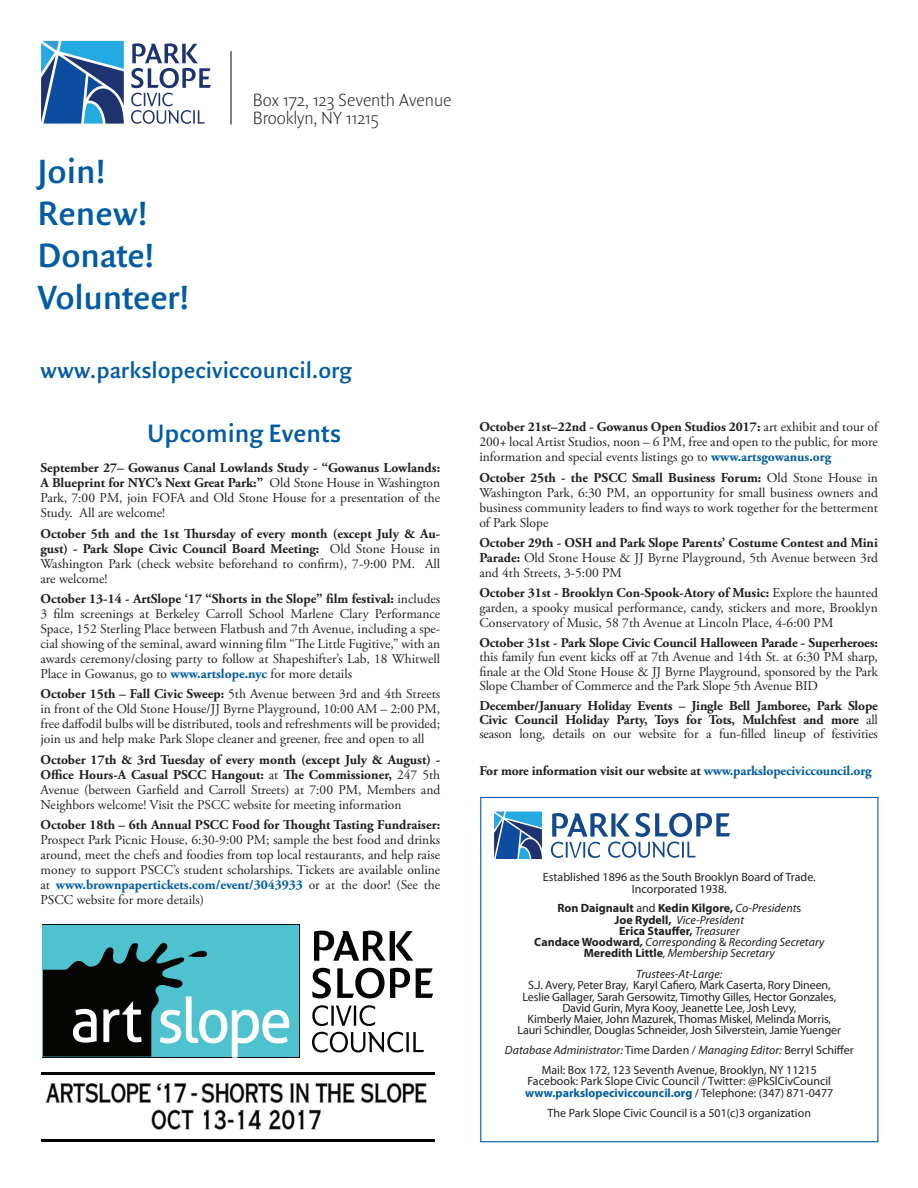
<style>
.page{position:relative;width:918px;height:1188px;background:#fff}
.page>*{position:absolute;margin:0;border:0;box-sizing:border-box;transform-origin:0 0}
.story_titles{font:600 36px/42px "Quadraat Sans OT";letter-spacing:-.01em;color:#015ca3}
.story_titles-2{font:600 27px "Quadraat Sans OT";color:#015ca3}
.story_titles-3{font:600 24px "Quadraat Sans OT";color:#015ca3}
.story_titles-4{font:200 18.9px "Quadraat Sans OT";color:#231f20}
.general_paragraph{font:200 18.9px "Quadraat Sans OT";letter-spacing:-.01em;color:#231f20}
.story_titles-5{font:13.5px/15px "Adobe Garamond Pro";color:#231f20;text-align:justify}
.story_titles-6{font:700 13.5px/15px "Adobe Garamond Pro";letter-spacing:-.01em;color:#231f20;text-align:justify}
.t1{font:12px/11.2px "Myriad Pro";letter-spacing:-.01em;color:#231f20;text-align:center}
.t2{font:italic 12px/11.2px "Myriad Pro";color:#231f20;text-align:center}
.s1{font-weight:700}
.s2{font-weight:400}
.s3{font-weight:700;color:#015ca3}
.s4{color:#015ca3}
.s5{font-weight:700;font-style:normal}
.s6{font-style:normal}
.s7{font-style:italic}
</style>
<div class="page">
<div style="left:480px;top:797px;width:398px;height:345px;border:1px solid #015ca3"></div>
<svg style="left:494px;top:812px;width:48px;height:47px;background:#3c78b1"></svg>
<svg style="left:551px;top:813px;width:179px;height:45px"></svg>
<svg style="left:131px;top:43px;width:80px;height:81px"></svg>
<svg style="left:41px;top:41px;width:83px;height:83px;background:#3d79b2"></svg>
<hr style="left:230px;top:51px;width:2px;height:73px;background:#231f20">
<img style="left:41px;top:924px;width:394px;height:218px">
<div style="left:43px;top:926px;width:255px;height:130px;background:#4ec2ce"></div>
<img style="left:43px;top:942px;width:165px;height:115px">
<img style="left:160px;top:996px;width:129px;height:62px">
<img style="left:312px;top:931px;width:121px;height:122px">
<img style="left:42px;top:1072px;width:392px;height:2px">
<img style="left:42px;top:1139px;width:392px;height:2px">
<p class="story_titles" style="left:38px;top:150px;width:153px">Join!<br>Renew!<br>Donate!<br>Volunteer!</p>
<p class="story_titles-4" style="left:253px;top:87px;width:200px">Box 172, 123 Seventh Avenue</p>
<p class="general_paragraph" style="left:253px;top:105px;width:127px">Brooklyn, NY 11215</p>
<p class="story_titles-3" style="left:40px;top:353px;width:313px">www.parkslopeciviccouncil.org</p>
<p class="story_titles-2" style="left:147px;top:415px;width:195px">Upcoming Events</p>
<p class="story_titles-5" style="left:40px;top:461px;width:401px"><span class="s1">September 27– Gowanus Canal Lowlands Study - “Gowanus Lowlands:<br>A Blueprint for NYC’s Next Great Park:”</span> Old Stone House in Washington Park, 7:00 PM, join FOFA and Old Stone House for a presentation of the Study. All are welcome!</p>
<p class="story_titles-6" style="left:40px;top:526px;width:401px">October 5th and the 1st Thursday of every month (except July &amp; Au&shy;gust) - Park Slope Civic Council Board Meeting: <span class="s2">Old Stone House in Washington Park (check website beforehand to confirm), 7-9:00 PM. All are welcome!</span></p>
<p class="story_titles-5" style="left:40px;top:592px;width:401px"><span class="s1">October 13-14 - ArtSlope ‘17 “Shorts in the Slope” film festival:</span> includes 3 film screenings at Berkeley Carroll School Marlene Clary Performance Space, 152 Sterling Place between Flatbush and 7th Avenue, including a spe&shy;cial showing of the seminal, award winning film “The Little Fugitive,” with an awards ceremony/closing party to follow at Shapeshifter’s Lab, 18 Whitwell Place in Gowanus, go to <span class="s3">www.artslope.nyc</span> for more details</p>
<p class="story_titles-5" style="left:40px;top:687px;width:401px"><span class="s1">October 15th – Fall Civic Sweep:</span> 5th Avenue between 3rd and 4th Streets in front of the Old Stone House/JJ Byrne Playground, 10:00 AM – 2:00 PM, free daffodil bulbs will be distributed, tools and refreshments will be provided; join us and help make Park Slope cleaner and greener, free and open to all</p>
<p class="story_titles-5" style="left:40px;top:752px;width:401px"><span class="s1">October 17th &amp; 3rd Tuesday of every month (except July &amp; August) - Office Hours-A Casual PSCC Hangout:</span> at <span class="s1">The Commissioner,</span> 247 5th Avenue (between Garfield and Carroll Streets) at 7:00 PM, Members and Neighbors welcome! Visit the PSCC website for meeting information</p>
<p class="story_titles-5" style="left:40px;top:818px;width:401px"><span class="s1">October 18th – 6th Annual PSCC Food for Thought Tasting Fundraiser:<br></span>Prospect Park Picnic House, 6:30-9:00 PM; sample the best food and drinks around, meet the chefs and foodies from top local restaurants, and help raise money to support PSCC’s student scholarships. Tickets are available online at <span class="s3">www.brownpapertickets.com/event/3043933</span> or at the door! (See the PSCC website for more details)</p>
<p class="story_titles-5" style="left:479px;top:420px;width:400px"><span class="s1">October 21st–22nd - Gowanus Open Studios 2017:</span> art exhibit and tour of 200+ local Artist Studios, noon – 6 PM, free and open to the public, for more information and special events listings go to <span class="s3">www.artsgowanus.org</span></p>
<p class="story_titles-5" style="left:479px;top:470px;width:400px"><span class="s1">October 25th - the PSCC Small Business Forum:</span> Old Stone House in Washington Park, 6:30 PM, an opportunity for small business owners and business community leaders to find ways to work together for the betterment of Park Slope</p>
<p class="story_titles-5" style="left:479px;top:536px;width:400px"><span class="s1">October 29th - OSH and Park Slope Parents’ Costume Contest and Mini Parade:</span> Old Stone House &amp; JJ Byrne Playground, 5th Avenue between 3rd and 4th Streets, 3-5:00 PM</p>
<p class="story_titles-5" style="left:479px;top:586px;width:400px"><span class="s1">October 31st - Brooklyn Con-Spook-Atory of Music:</span> Explore the haunted garden, a spooky musical performance, candy, stickers and more, Brooklyn Conservatory of Music, 58 7th Avenue at Lincoln Place, 4-6:00 PM</p>
<p class="story_titles-5" style="left:479px;top:636px;width:400px;line-height:14.2px"><span class="s1">October 31st - Park Slope Civic Council Halloween Parade - Superheroes: </span>this family fun event kicks off at 7th Avenue and 14th St. at 6:30 PM sharp, finale at the Old Stone House &amp; JJ Byrne Playground, sponsored by the Park Slope Chamber of Commerce and the Park Slope 5th Avenue BID</p>
<p class="story_titles-6" style="left:479px;top:698px;width:400px;line-height:14.2px">December/January Holiday Events – Jingle Bell Jamboree, Park Slope Civic Council Holiday Party, Toys for Tots, Mulchfest and more <span class="s2">all season long, details on our website for a fun-filled lineup of festivities</span></p>
<p class="story_titles-6" style="left:479px;top:763px;width:394px">For more information visit our website at <span class="s4">www.parkslopeciviccouncil.org</span></p>
<p class="t1" style="left:543px;top:871px;width:274px">Established 1896 as the South Brooklyn Board of Trade.</p>
<p class="t1" style="left:632px;top:883px;width:96px">Incorporated 1938.</p>
<p class="t2" style="left:534px;top:903px;width:292px"><span class="s5">Ron Daignault</span> <span class="s6">and</span> <span class="s5">Kedin Kilgore,</span> Co-President<span class="s6">s<br></span><span class="s5">Joe Rydell,</span> Vice-President<br><span class="s5">Erica Stauffer,</span> Treasurer<br><span class="s5">Candace Woodward,</span> Corresponding <span class="s6">&amp;</span> Recording Secretary <span class="s5">Meredith Little</span>, Membership Secretary</p>
<p class="t1" style="left:518px;top:968px;width:325px"><span class="s7">Trustees-At-Large:<br></span>S.J. Avery, Peter Bray, Karyl Cafiero, Mark Caserta, Rory Dineen, Leslie Gallager, Sarah Gersowitz, Timothy Gilles, Hector Gonzales, David Gurin, Myra Kooy, Jeanette Lee, Josh Levy,<br>Kimberly Maier, John Mazurek, Thomas Miskel, Melinda Morris, Lauri Schindler, Douglas Schneider, Josh Silverstein, Jamie Yuenger</p>
<p class="t2" style="left:505px;top:1044px;width:350px">Database Administrator: <span class="s6">Time Darden /</span> Managing Editor: <span class="s6">Berryl Schiffer</span></p>
<p class="t1" style="left:542px;top:1064px;width:277px">Mail: Box 172, 123 Seventh Avenue, Brooklyn, NY 11215</p>
<p class="t1" style="left:525px;top:1075px;width:310px;text-align:left">Facebook: Park Slope Civic Council / Twitter: @PkSlCivCouncil <span class="s3">www.parkslopeciviccouncil.org</span> / Telephone: (347) 871-0477</p>
<p class="t1" style="left:548px;top:1107px;width:265px">The Park Slope Civic Council is a 501(c)3 organization</p>
</div>
